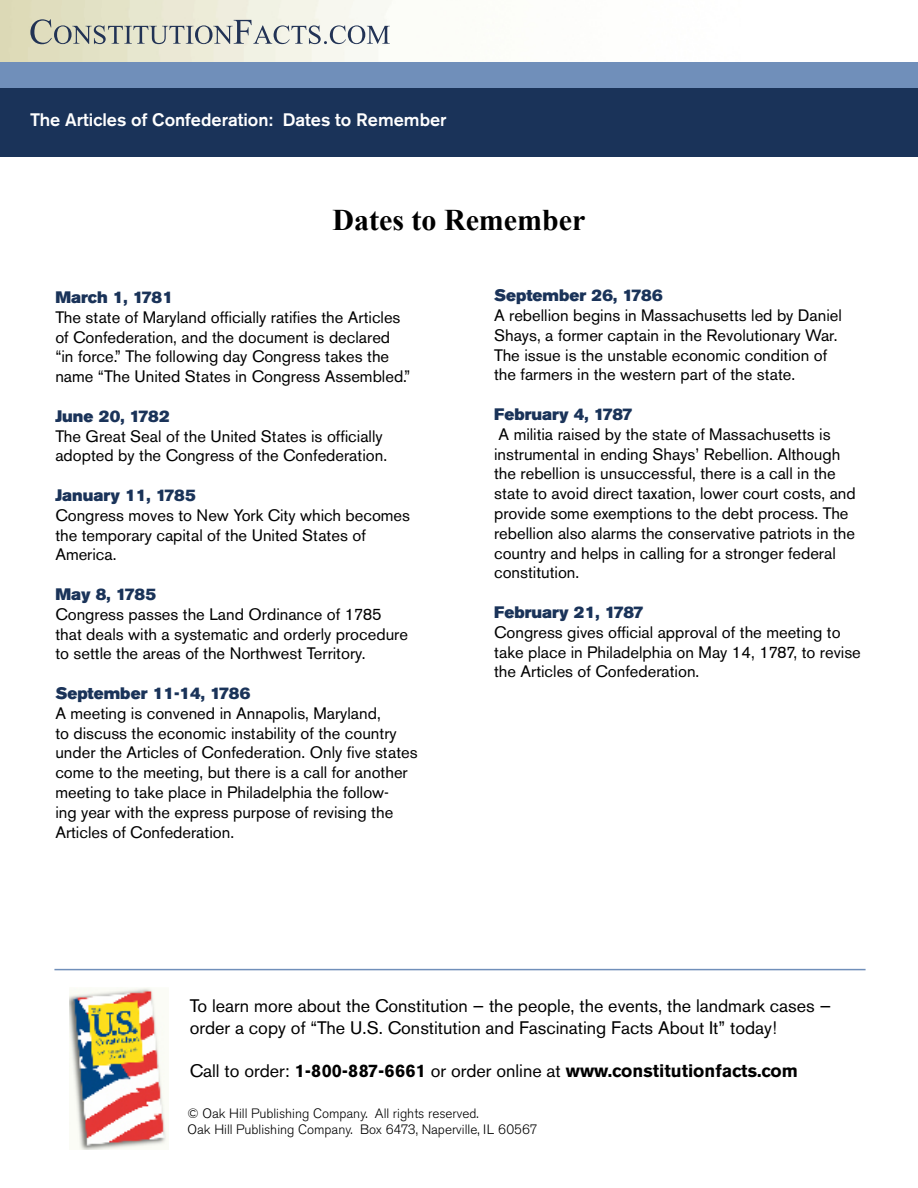
<style>
.page{position:relative;width:918px;height:1188px;background:#fff}
.page>*{position:absolute;margin:0;border:0;box-sizing:border-box;transform-origin:0 0}
.t1{font:700 30px "Times New Roman";color:#000}
.t2{font:18px/21.6px "Akzidenz Grotesk BE";color:#000}
.t3{font:700 18px "Akzidenz Grotesk BE";color:#000}
.t4{font:500 18px "Akzidenz Grotesk BE";color:#fff}
.t5{font:16.5px/19.8px "Akzidenz Grotesk BE";color:#000}
.t6{font:16.5px "Akzidenz Grotesk BE Super";color:#1a3359}
.t7{font:300 13.5px/16.2px "Akzidenz Grotesk BE";color:#000}
.s1{font-family:"Times New Roman";font-weight:700;font-style:italic;font-size:15px;color:#708fba}
.s2{font-weight:400}
</style>
<div class="page">
<div style="left:0;top:84px;width:918px;height:73px;background:#1a3359"></div>
<div style="left:0;top:62px;width:918px;height:26px;background:#708fba"></div>
<svg style="left:30px;top:19px;width:360px;height:25px;background:#c4c7bf"></svg>
<img style="left:69px;top:988px;width:98px;height:162px">
<hr style="left:54px;top:969px;width:812px;height:1px;background:#708fba">
<p class="t4" style="left:30px;top:109px;width:504px">The Articles of Confederation: Dates to Remember <span class="s1">(Continued)</span></p>
<h1 class="t1" style="left:332px;top:203px;width:255px">Dates to Remember</h1>
<p class="t6" style="left:55px;top:288px;width:119px">March 1, 1781</p>
<p class="t5" style="left:55px;top:307px;width:357px">The state of Maryland officially ratifies the Articles of Confederation, and the document is declared “in force.” The following day Congress takes the name “The United States in Congress Assembled.”</p>
<p class="t6" style="left:55px;top:406px;width:116px">June 20, 1782</p>
<p class="t5" style="left:55px;top:426px;width:333px">The Great Seal of the United States is officially adopted by the Congress of the Confederation.</p>
<p class="t6" style="left:55px;top:486px;width:142px">January 11, 1785</p>
<p class="t5" style="left:55px;top:505px;width:356px">Congress moves to New York City which becomes the temporary capital of the United States of<br>America.</p>
<p class="t6" style="left:55px;top:585px;width:102px">May 8, 1785</p>
<p class="t5" style="left:55px;top:604px;width:354px">Congress passes the Land Ordinance of 1785 that deals with a systematic and orderly procedure to settle the areas of the Northwest Territory.</p>
<p class="t6" style="left:55px;top:684px;width:197px">September 11-14, 1786</p>
<p class="t5" style="left:55px;top:703px;width:364px">A meeting is convened in Annapolis, Maryland,<br>to discuss the economic instability of the country under the Articles of Confederation. Only five states come to the meeting, but there is a call for another meeting to take place in Philadelphia the follow-<br>ing year with the express purpose of revising the Articles of Confederation.</p>
<p class="t6" style="left:494px;top:286px;width:170px">September 26, 1786</p>
<p class="t5" style="left:494px;top:305px;width:349px">A rebellion begins in Massachusetts led by Daniel Shays, a former captain in the Revolutionary War.<br>The issue is the unstable economic condition of the farmers in the western part of the state.</p>
<p class="t6" style="left:494px;top:405px;width:140px">February 4, 1787</p>
<p class="t5" style="left:494px;top:424px;width:363px">A militia raised by the state of Massachusetts is instrumental in ending Shays’ Rebellion. Although the rebellion is unsuccessful, there is a call in the state to avoid direct taxation, lower court costs, and provide some exemptions to the debt process. The rebellion also alarms the conservative patriots in the country and helps in calling for a stronger federal constitution.</p>
<p class="t6" style="left:494px;top:603px;width:151px">February 21, 1787</p>
<p class="t5" style="left:494px;top:622px;width:368px">Congress gives official approval of the meeting to take place in Philadelphia on May 14, 1787, to revise the Articles of Confederation.</p>
<p class="t2" style="left:190px;top:995px;width:643px">To learn more about the Constitution — the people, the events, the landmark cases — order a copy of “The U.S. Constitution and Fascinating Facts About It” today!</p>
<p class="t3" style="left:190px;top:1060px;width:610px"><span class="s2">Call to order:</span> 1-800-887-6661 <span class="s2">or order online at</span> www.constitutionfacts.com</p>
<p class="t7" style="left:188px;top:1106px;width:351px">© Oak Hill Publishing Company. All rights reserved.<br>Oak Hill Publishing Company. Box 6473, Naperville, IL 60567</p>
</div>
